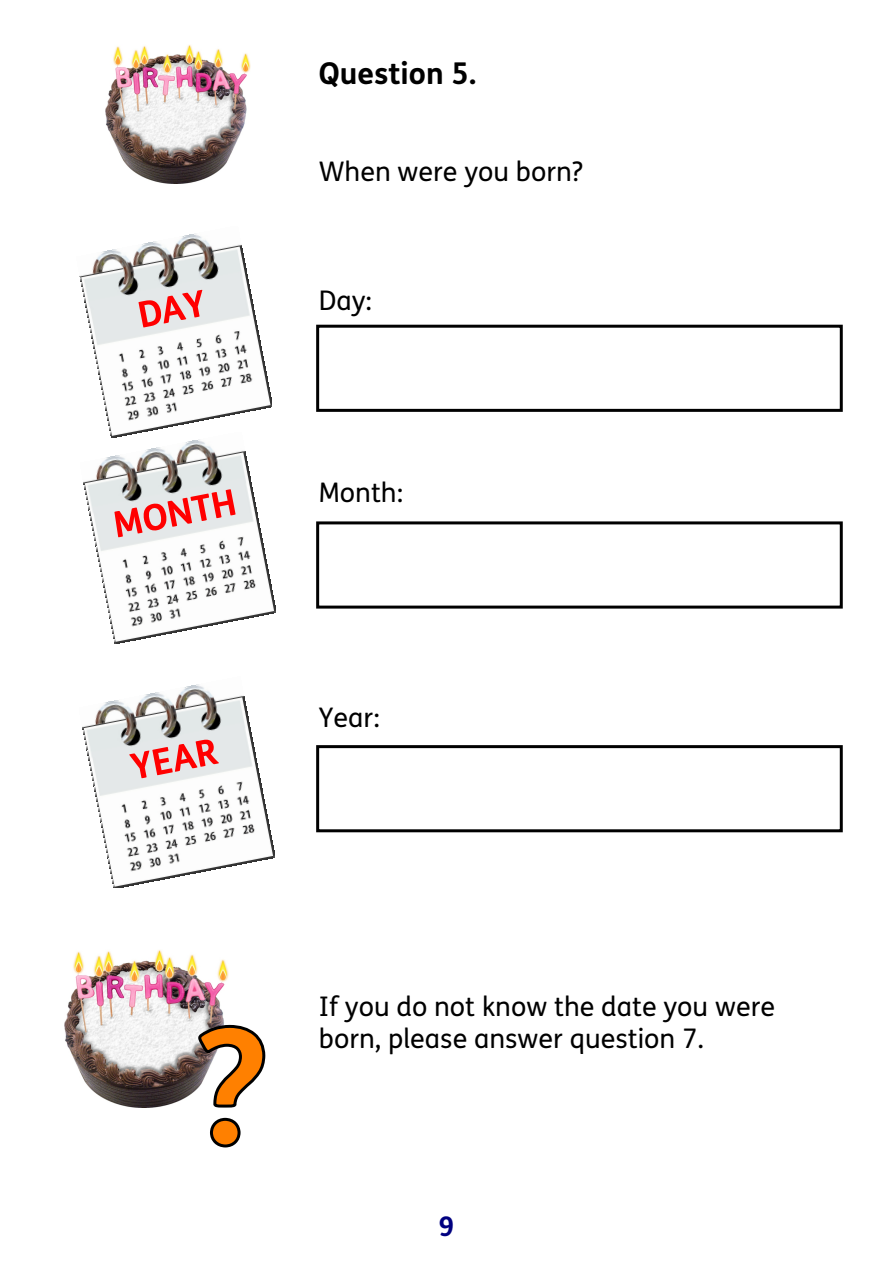
<style>
.page{position:relative;width:893px;height:1263px;background:#fff}
.page>*{position:absolute;margin:0;border:0;box-sizing:border-box;transform-origin:0 0}
.t1{font:700 30px "FS Me";color:#000}
.t2{font:27px/32.1px "FS Me";color:#000}
.t3{font:700 27px "FS Me";color:#000080}
</style>
<div class="page">
<div style="left:316px;top:325px;width:527px;height:87px;background:#fff;border:3px solid #000"></div>
<div style="left:316px;top:521px;width:527px;height:88px;background:#fff;border:3px solid #000"></div>
<div style="left:316px;top:745px;width:527px;height:87px;background:#fff;border:3px solid #000"></div>
<img style="left:105px;top:45px;width:145px;height:139px">
<img style="left:65px;top:950px;width:164px;height:157px">
<svg style="left:197px;top:1023px;width:69px;height:125px"></svg>
<img style="left:83px;top:437px;width:193px;height:206px">
<svg style="left:114px;top:489px;width:122px;height:48px;background:#e6a5a6"></svg>
<img style="left:82px;top:684px;width:193px;height:204px">
<svg style="left:129px;top:740px;width:90px;height:38px;background:#e99e9f"></svg>
<img style="left:79px;top:233px;width:193px;height:204px">
<svg style="left:138px;top:290px;width:64px;height:37px;background:#ed9a9b"></svg>
<p class="t1" style="left:319px;top:62px;width:159px">Question 5.</p>
<p class="t2" style="left:319px;top:158px;width:266px">When were you born?</p>
<p class="t2" style="left:319px;top:287px;width:55px">Day:</p>
<p class="t2" style="left:319px;top:479px;width:86px">Month:</p>
<p class="t2" style="left:319px;top:704px;width:62px">Year:</p>
<p class="t2" style="left:319px;top:993px;width:458px">If you do not know the date you were born, please answer question 7.</p>
<p class="t3" style="left:438px;top:1216px;width:17px">9</p>
</div>
